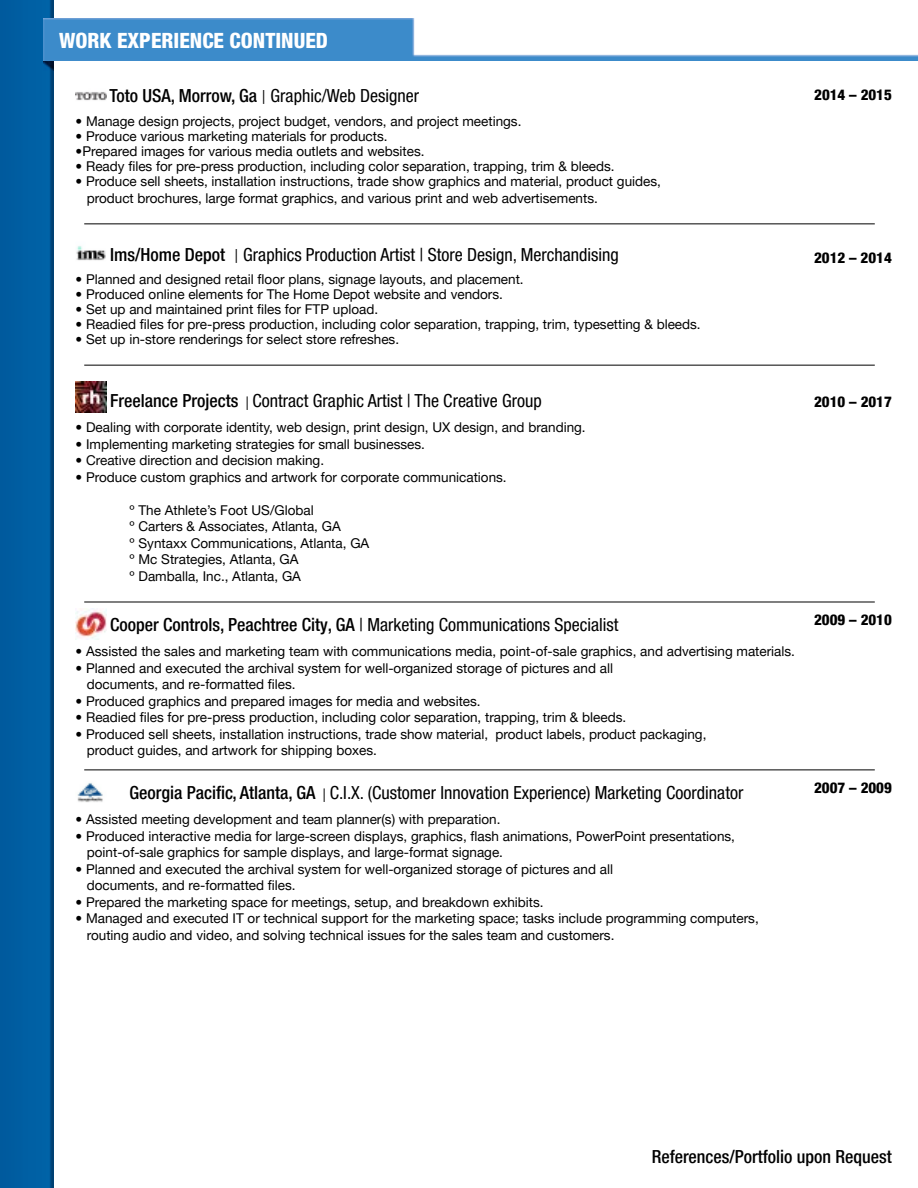
<style>
.page{position:relative;width:918px;height:1188px;background:#fff}
.page>*{position:absolute;margin:0;border:0;box-sizing:border-box;transform-origin:0 0}
.t1{font:800 condensed 21px "Helvetica Neue LT Pro";color:#fff}
.t2{font:condensed 18px "Helvetica Neue LT Pro";color:#000}
.t3{font:500 condensed 18px "Helvetica Neue LT Pro";color:#000}
.t4{font:800 condensed 15px "Helvetica Neue LT Pro";color:#000}
.t5{font:13.5px/16.5px "Helvetica Neue LT Pro";color:#000}
.s1{font-weight:500}
.s2{font-family:"Gotham";font-stretch:normal;font-size:15px}
.s3{font-stretch:normal;font-size:13.5px}
</style>
<div class="page">
<img style="left:0;top:0;width:54px;height:1188px">
<img style="left:44px;top:61px;width:10px;height:10px">
<img style="left:44px;top:18px;width:874px;height:43px">
<hr style="left:84px;top:770px;width:791px;height:1px;background:#000">
<hr style="left:84px;top:602px;width:791px;height:1px;background:#000">
<hr style="left:84px;top:224px;width:791px;height:1px;background:#000">
<hr style="left:84px;top:365px;width:791px;height:1px;background:#000">
<img style="left:77px;top:783px;width:26px;height:19px">
<img style="left:76px;top:608px;width:30px;height:31px">
<img style="left:76px;top:381px;width:30px;height:31px">
<img style="left:76px;top:246px;width:30px;height:15px">
<img style="left:76px;top:92px;width:30px;height:9px">
<h1 class="t1" style="left:59px;top:28px;width:270px">WORK EXPERIENCE CONTINUED</h1>
<h2 class="t2" style="left:109px;top:86px;width:311px"><span class="s1">Toto USA, Morrow, Ga</span> <span class="s2">|</span> Graphic/Web Designer</h2>
<p class="t5" style="left:76px;top:113px;width:447px">• Manage design projects, project budget, vendors, and project meetings.</p>
<p class="t5" style="left:76px;top:128px;width:314px">• Produce various marketing materials for products.</p>
<p class="t5" style="left:76px;top:143px;width:351px">•Prepared images for various media outlets and websites.</p>
<p class="t5" style="left:76px;top:158px;width:541px">• Ready files for pre-press production, including color separation, trapping, trim &amp; bleeds.</p>
<p class="t5" style="left:87px;top:173px;width:576px;text-indent:-11px">• Produce sell sheets, installation instructions, trade show graphics and material, product guides, product brochures, large format graphics, and various print and web advertisements.</p>
<h2 class="t2" style="left:110px;top:244px;width:510px"><span class="s1">Ims/Home Depot</span> <span class="s2">|</span> Graphics Production Artist | Store Design, Merchandising</h2>
<p class="t5" style="left:76px;top:270px;width:450px">• Planned and designed retail floor plans, signage layouts, and placement.</p>
<p class="t5" style="left:76px;top:285px;width:429px">• Produced online elements for The Home Depot website and vendors.</p>
<p class="t5" style="left:76px;top:300px;width:304px">• Set up and maintained print files for FTP upload.</p>
<p class="t5" style="left:76px;top:315px;width:627px">• Readied files for pre-press production, including color separation, trapping, trim, typesetting &amp; bleeds.</p>
<p class="t5" style="left:76px;top:330px;width:325px">• Set up in-store renderings for select store refreshes.</p>
<h2 class="t2" style="left:110px;top:390px;width:433px"><span class="s1">Freelance Projects</span> <span class="s3">|</span> Contract Graphic Artist | The Creative Group</h2>
<p class="t5" style="left:76px;top:419px;width:512px">• Dealing with corporate identity, web design, print design, UX design, and branding.</p>
<p class="t5" style="left:76px;top:435px;width:351px">• Implementing marketing strategies for small businesses.</p>
<p class="t5" style="left:76px;top:452px;width:250px">• Creative direction and decision making.</p>
<p class="t5" style="left:76px;top:468px;width:433px">• Produce custom graphics and artwork for corporate communications.</p>
<p class="t5" style="left:130px;top:501px;width:241px">º The Athlete’s Foot US/Global<br>º Carters &amp; Associates, Atlanta, GA<br>º Syntaxx Communications, Atlanta, GA º Mc Strategies, Atlanta, GA<br>º Damballa, Inc., Atlanta, GA</p>
<h2 class="t2" style="left:110px;top:614px;width:510px"><span class="s1">Cooper Controls, Peachtree City, GA</span> | Marketing Communications Specialist</h2>
<p class="t5" style="left:76px;top:643px;width:721px">• Assisted the sales and marketing team with communications media, point-of-sale graphics, and advertising materials.</p>
<p class="t5" style="left:87px;top:659px;width:528px;text-indent:-11px">• Planned and executed the archival system for well-organized storage of pictures and all documents, and re-formatted files.</p>
<p class="t5" style="left:76px;top:692px;width:407px">• Produced graphics and prepared images for media and websites.</p>
<p class="t5" style="left:76px;top:709px;width:552px">• Readied files for pre-press production, including color separation, trapping, trim &amp; bleeds.</p>
<p class="t5" style="left:87px;top:725px;width:621px;text-indent:-11px">• Produced sell sheets, installation instructions, trade show material, product labels, product packaging, product guides, and artwork for shipping boxes.</p>
<h2 class="t2" style="left:130px;top:782px;width:615px"><span class="s1">Georgia Pacific, Atlanta, GA</span> <span class="s3">|</span> C.I.X. (Customer Innovation Experience) Marketing Coordinator</h2>
<p class="t5" style="left:76px;top:811px;width:426px">• Assisted meeting development and team planner(s) with preparation.</p>
<p class="t5" style="left:87px;top:827px;width:650px;text-indent:-11px">• Produced interactive media for large-screen displays, graphics, flash animations, PowerPoint presentations, point-of-sale graphics for sample displays, and large-format signage.</p>
<p class="t5" style="left:87px;top:860px;width:528px;text-indent:-11px">• Planned and executed the archival system for well-organized storage of pictures and all documents, and re-formatted files.</p>
<p class="t5" style="left:76px;top:893px;width:470px">• Prepared the marketing space for meetings, setup, and breakdown exhibits.</p>
<p class="t5" style="left:87px;top:910px;width:673px;text-indent:-11px">• Managed and executed IT or technical support for the marketing space; tasks include programming computers, routing audio and video, and solving technical issues for the sales team and customers.</p>
<p class="t4" style="left:814px;top:86px;width:79px">2014 – 2015</p>
<p class="t4" style="left:814px;top:248px;width:79px">2012 – 2014</p>
<p class="t4" style="left:814px;top:393px;width:79px">2010 – 2017</p>
<p class="t4" style="left:814px;top:611px;width:79px">2009 – 2010</p>
<p class="t4" style="left:814px;top:778px;width:79px">2007 – 2009</p>
<h2 class="t3" style="left:652px;top:1146px;width:242px">References/Portfolio upon Request</h2>
</div>
